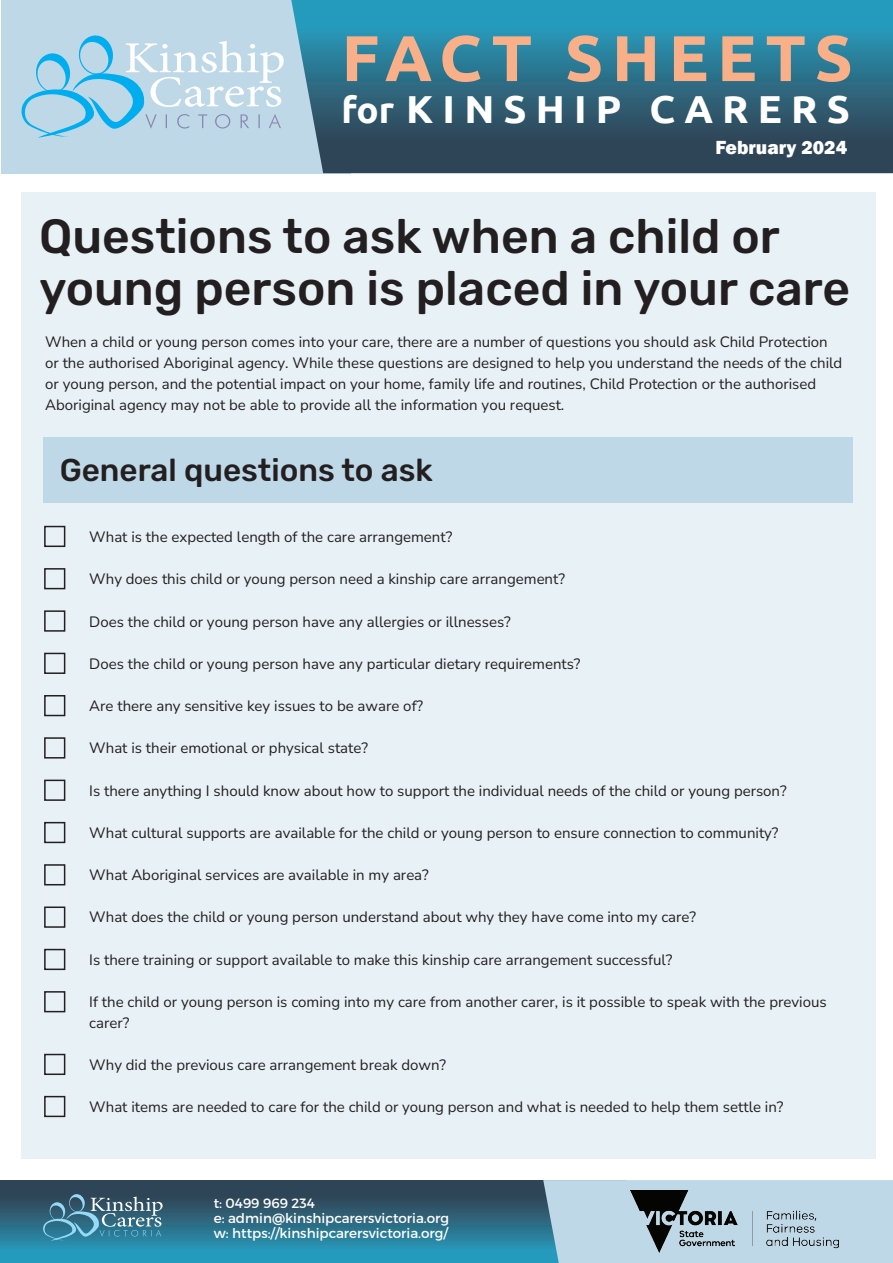
<style>
.page{position:relative;width:893px;height:1263px;background:#fff}
.page>*{position:absolute;margin:0;border:0;box-sizing:border-box;transform-origin:0 0}
.t1{font:700 64.5px "Ubuntu";letter-spacing:.13em;color:#f9b089}
.t2{font:500 48px/52.5px "Rubik";color:#231f20}
.t3{font:700 39px "Ubuntu";color:#fff}
.t4{font:500 31.5px "Rubik";color:#231f20}
.t5{font:800 19.5px "Franklin Gothic";color:#fff}
.t6{font:200 15px/21px "Nunito Sans 12 pt";color:#231f20}
.t7{font:13.5px/15px "Montserrat";color:#fff}
.s1{font-size:36px}
</style>
<div class="page">
<div style="left:0;top:1180px;width:625px;height:83px;background:linear-gradient(to bottom,#323544,#26a2c5)"></div>
<div style="left:22px;top:192px;width:854px;height:967px;background:#e8f1f6"></div>
<div style="left:543px;top:1180px;width:350px;height:83px;background:#bfd8e7"></div>
<div style="left:1px;top:0;width:350px;height:173px;background:#bfd8e7"></div>
<svg style="left:291px;top:0;width:602px;height:173px;background:#2f7089"></svg>
<svg style="left:21px;top:35px;width:263px;height:103px"></svg>
<svg style="left:41px;top:1194px;width:122px;height:47px;background:#497c91"></svg>
<div style="left:43px;top:437px;width:810px;height:66px;background:#bfd8e7"></div>
<img style="left:631px;top:1191px;width:207px;height:61px">
<div style="left:44px;top:526px;width:21px;height:21px;border:2px solid #231f20"></div>
<div style="left:44px;top:568px;width:21px;height:21px;border:2px solid #231f20"></div>
<div style="left:44px;top:610px;width:21px;height:22px;border:2px solid #231f20"></div>
<div style="left:44px;top:653px;width:21px;height:21px;border:2px solid #231f20"></div>
<div style="left:44px;top:695px;width:21px;height:21px;border:2px solid #231f20"></div>
<div style="left:44px;top:737px;width:21px;height:21px;border:2px solid #231f20"></div>
<div style="left:44px;top:780px;width:21px;height:21px;border:2px solid #231f20"></div>
<div style="left:44px;top:822px;width:21px;height:21px;border:2px solid #231f20"></div>
<div style="left:44px;top:864px;width:21px;height:21px;border:2px solid #231f20"></div>
<div style="left:44px;top:906px;width:21px;height:22px;border:2px solid #231f20"></div>
<div style="left:44px;top:949px;width:21px;height:21px;border:2px solid #231f20"></div>
<div style="left:44px;top:991px;width:21px;height:21px;border:2px solid #231f20"></div>
<div style="left:44px;top:1054px;width:21px;height:21px;border:2px solid #231f20"></div>
<div style="left:44px;top:1096px;width:21px;height:21px;border:2px solid #231f20"></div>
<h1 class="t1" style="left:342px;top:19px;width:513px">FACT SHEETS</h1>
<h3 class="t3" style="left:342px;top:86px;width:510px"><span class="s1">for</span> K I N S H I P C A R E R S</h3>
<h3 class="t5" style="left:715px;top:135px;width:133px">February 2024</h3>
<h2 class="t2" style="left:39px;top:211px;width:813px">Questions to ask when a child or young person is placed in your care</h2>
<p class="t6" style="left:45px;top:331px;width:799px">When a child or young person comes into your care, there are a number of questions you should ask Child Protection or the authorised Aboriginal agency. While these questions are designed to help you understand the needs of the child or young person, and the potential impact on your home, family life and routines, Child Protection or the authorised Aboriginal agency may not be able to provide all the information you request.</p>
<h3 class="t4" style="left:60px;top:452px;width:375px">General questions to ask</h3>
<p class="t6" style="left:89px;top:526px;width:365px">What is the expected length of the care arrangement?</p>
<p class="t6" style="left:89px;top:568px;width:477px">Why does this child or young person need a kinship care arrangement?</p>
<p class="t6" style="left:89px;top:610px;width:423px">Does the child or young person have any allergies or illnesses?</p>
<p class="t6" style="left:89px;top:652px;width:493px">Does the child or young person have any particular dietary requirements?</p>
<p class="t6" style="left:89px;top:695px;width:335px">Are there any sensitive key issues to be aware of?</p>
<p class="t6" style="left:89px;top:737px;width:280px">What is their emotional or physical state?</p>
<p class="t6" style="left:89px;top:779px;width:699px">Is there anything I should know about how to support the individual needs of the child or young person?</p>
<p class="t6" style="left:89px;top:821px;width:691px">What cultural supports are available for the child or young person to ensure connection to community?</p>
<p class="t6" style="left:89px;top:864px;width:341px">What Aboriginal services are available in my area?</p>
<p class="t6" style="left:89px;top:906px;width:608px">What does the child or young person understand about why they have come into my care?</p>
<p class="t6" style="left:89px;top:948px;width:585px">Is there training or support available to make this kinship care arrangement successful?</p>
<p class="t6" style="left:89px;top:991px;width:739px">If the child or young person is coming into my care from another carer, is it possible to speak with the previous carer?</p>
<p class="t6" style="left:89px;top:1054px;width:358px">Why did the previous care arrangement break down?</p>
<p class="t6" style="left:89px;top:1096px;width:696px">What items are needed to care for the child or young person and what is needed to help them settle in?</p>
<p class="t7" style="left:214px;top:1196px;width:237px">t: 0499 969 234<br>e: admin@kinshipcarersvictoria.org w: https://kinshipcarersvictoria.org/</p>
</div>
